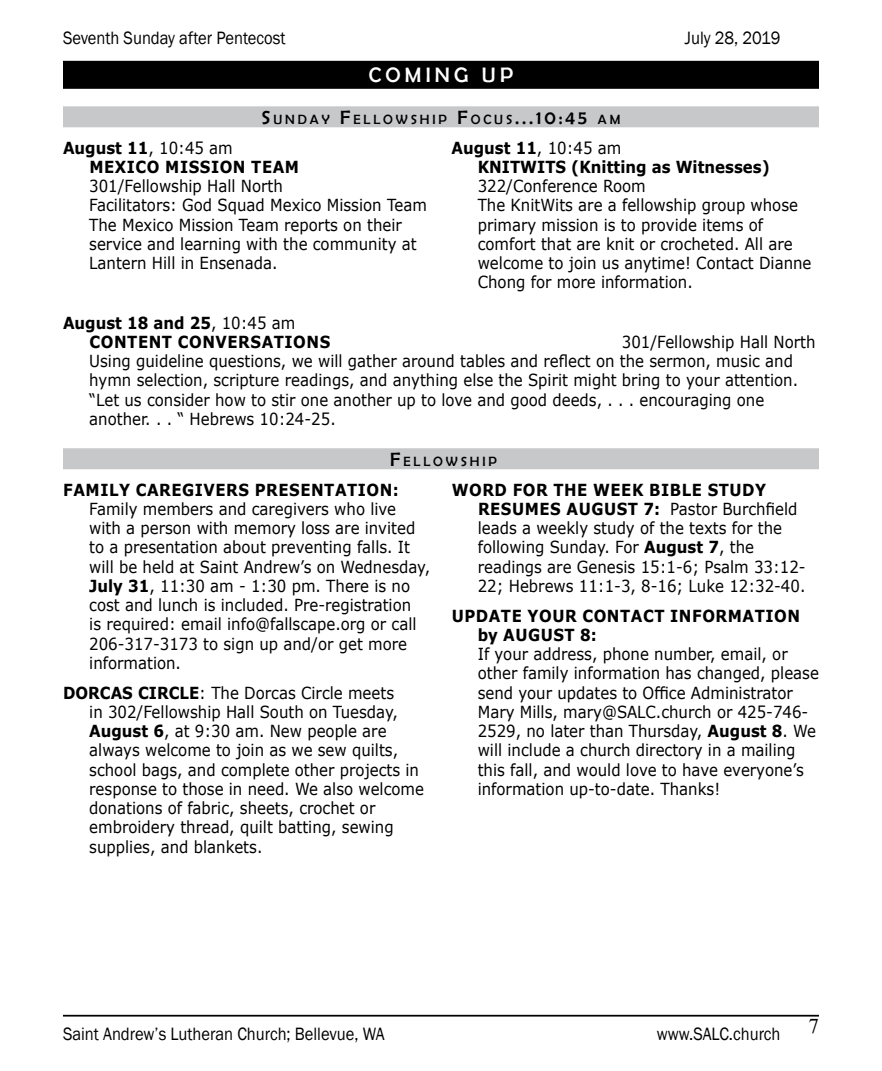
<style>
.page{position:relative;width:882px;height:1071px;background:#fff}
.page>*{position:absolute;margin:0;border:0;box-sizing:border-box;transform-origin:0 0}
.t1{font:21px "Berlin Sans FB";letter-spacing:.2em;color:#fff}
.t2{font:21px "Times New Roman";color:#000}
.t3{font:18.38px "Franklin Gothic";color:#000;scale:.9 1}
.t4{font:16.62px/19.2px "Verdana";color:#000;scale:.9 1}
.t5{font:700 16.62px/19.2px "Verdana";letter-spacing:.035em;color:#000;scale:.9 1}
.t6{font:700 16.62px/19.2px "Verdana";color:#000;scale:.9 1}
.t7{font:13.47px "Berlin Sans FB";letter-spacing:.215em;color:#000}
.s1{font-size:19.25px}
.s2{font-weight:400}
.s3{font-weight:700}
</style>
<div class="page">
<hr style="left:63px;top:1015px;width:756px;height:2px;background:#000">
<div style="left:63px;top:61px;width:756px;height:28px;background:#000"></div>
<div style="left:63px;top:106px;width:756px;height:21px;background:#c7c8ca"></div>
<div style="left:63px;top:448px;width:756px;height:21px;background:#c7c8ca"></div>
<p class="t3" style="left:63px;top:27px;width:249px">Seventh Sunday after Pentecost</p>
<p class="t3" style="left:685px;top:27px;width:108px">July 28, 2019</p>
<p class="t1" style="left:369px;top:63px;width:146px">COMING UP</p>
<p class="t7" style="left:262px;top:112px;width:360px"><span class="s1">S</span> UNDAY <span class="s1">F</span>ELLOWSHIP <span class="s1">F</span>OCUS<span class="s1">...10:45</span> AM</p>
<p class="t5" style="left:90px;top:138px;width:234px;text-indent:-27px">August 11<span class="s2">, 10:45 am<br></span>MEXICO MISSION TEAM</p>
<p class="t4" style="left:89px;top:176px;width:377px">301/Fellowship Hall North<br>Facilitators: God Squad Mexico Mission Team The Mexico Mission Team reports on their service and learning with the community at Lantern Hill in Ensenada.</p>
<p class="t6" style="left:478px;top:138px;width:326px;text-indent:-26px">August 11<span class="s2">, 10:45 am<br></span>KNITWITS (Knitting as Witnesses)</p>
<p class="t4" style="left:478px;top:176px;width:372px">322/Conference Room<br>The KnitWits are a fellowship group whose primary mission is to provide items of comfort that are knit or crocheted. All are welcome to join us anytime! Contact Dianne Chong for more information.</p>
<p class="t5" style="left:90px;top:313px;width:269px;text-indent:-27px">August 18 and 25<span class="s2">, 10:45 am<br></span>CONTENT CONVERSATIONS</p>
<p class="t4" style="left:89px;top:332px;width:808px;text-indent:533px">301/Fellowship Hall North Using guideline questions, we will gather around tables and reflect on the sermon, music and hymn selection, scripture readings, and anything else the Spirit might bring to your attention. “Let us consider how to stir one another up to love and good deeds, . . . encouraging one another. . . “ Hebrews 10:24-25.</p>
<p class="t7" style="left:390px;top:454px;width:108px"><span class="s1">F</span>ELLOWSHIP</p>
<p class="t5" style="left:63px;top:479px;width:374px">FAMILY CAREGIVERS PRESENTATION:</p>
<p class="t4" style="left:89px;top:499px;width:380px">Family members and caregivers who live with a person with memory loss are invited to a presentation about preventing falls. It will be held at Saint Andrew’s on Wednesday, <span class="s3">July 31</span>, 11:30 am - 1:30 pm. There is no cost and lunch is included. Pre-registration<br>is required: email info@fallscape.org or call 206-317-3173 to sign up and/or get more information.</p>
<p class="t4" style="left:89px;top:683px;width:374px;text-indent:-26px"><span class="s3">DORCAS CIRCLE</span>: The Dorcas Circle meets<br>in 302/Fellowship Hall South on Tuesday, <span class="s3">August 6</span>, at 9:30 am. New people are always welcome to join as we sew quilts, school bags, and complete other projects in response to those in need. We also welcome donations of fabric, sheets, crochet or embroidery thread, quilt batting, sewing supplies, and blankets.</p>
<p class="t4" style="left:478px;top:480px;width:366px;text-indent:-26px"><span class="s3">WORD FOR THE WEEK BIBLE STUDY RESUMES AUGUST 7:</span> Pastor Burchfield leads a weekly study of the texts for the following Sunday. For <span class="s3">August 7</span>, the readings are Genesis 15:1-6; Psalm 33:12- 22; Hebrews 11:1-3, 8-16; Luke 12:32-40.</p>
<p class="t5" style="left:478px;top:606px;width:360px;text-indent:-26px">UPDATE YOUR CONTACT INFORMATION by AUGUST 8:</p>
<p class="t4" style="left:478px;top:644px;width:381px">If your address, phone number, email, or other family information has changed, please send your updates to Office Administrator Mary Mills, mary@SALC.church or 425-746- 2529, no later than Thursday, <span class="s3">August 8</span>. We will include a church directory in a mailing this fall, and would love to have everyone’s information up-to-date. Thanks!</p>
<p class="t3" style="left:63px;top:1022px;width:359px">Saint Andrew’s Lutheran Church; Bellevue, WA</p>
<p class="t3" style="left:657px;top:1022px;width:139px">www.SALC.church</p>
<p class="t2" style="left:808px;top:1011px;width:12px">7</p>
</div>
